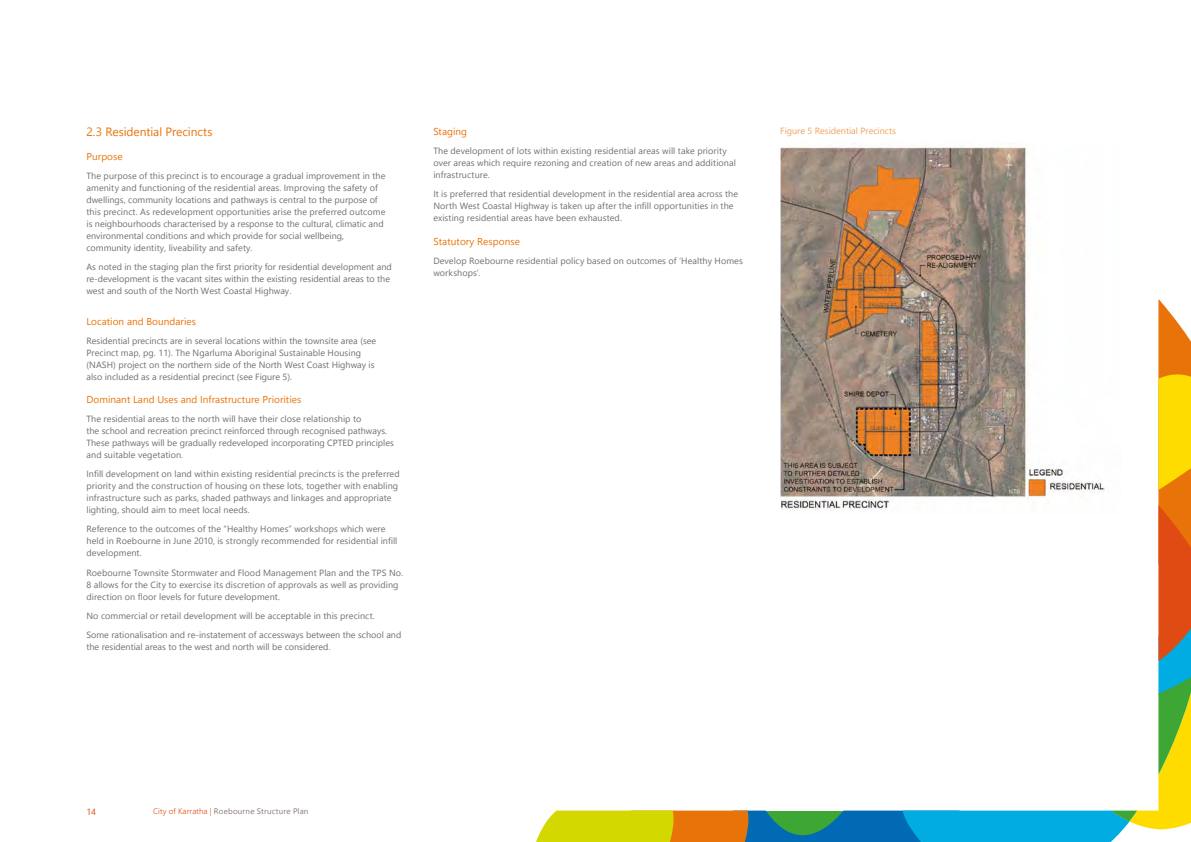
<style>
.page{position:relative;width:1191px;height:842px;background:#fff}
.page>*{position:absolute;margin:0;border:0;box-sizing:border-box;transform-origin:0 0}
.t1{font:12px "Segoe UI";letter-spacing:-.005em;color:#e87308}
.t2{font:10px "Segoe UI";letter-spacing:.005em;color:#e87308}
.t3{font:9px/12px "Segoe UI";letter-spacing:.005em;color:#706f6f}
.t4{font:9px "Segoe UI";color:#f1a058}
.t5{font:9px "Segoe UI";color:#df4b12}
.t6{font:8px "Segoe UI";letter-spacing:.025em;color:#887b76}
.s1{font-weight:300;color:#df4b12}
</style>
<div class="page">
<svg style="left:959px;top:810px;width:208px;height:32px;background:#21b6e4"></svg>
<svg style="left:1110px;top:299px;width:81px;height:530px"></svg>
<svg style="left:536px;top:810px;width:423px;height:32px;background:#779f5c"></svg>
<img style="left:780px;top:145px;width:341px;height:370px">
<h1 class="t1" style="left:86px;top:123px;width:128px">2.3 Residential Precincts</h1>
<p class="t2" style="left:86px;top:149px;width:38px">Purpose</p>
<p class="t3" style="left:86px;top:169px;width:300px">The purpose of this precinct is to encourage a gradual improvement in the amenity and functioning of the residential areas. Improving the safety of dwellings, community locations and pathways is central to the purpose of this precinct. As redevelopment opportunities arise the preferred outcome is neighbourhoods characterised by a response to the cultural, climatic and environmental conditions and which provide for social wellbeing, community identity, liveability and safety.</p>
<p class="t3" style="left:86px;top:260px;width:307px">As noted in the staging plan the first priority for residential development and re-development is the vacant sites within the existing residential areas to the west and south of the North West Coastal Highway.</p>
<p class="t2" style="left:86px;top:313px;width:111px">Location and Boundaries</p>
<p class="t3" style="left:86px;top:334px;width:291px">Residential precincts are in several locations within the townsite area (see Precinct map, pg. 11). The Ngarluma Aboriginal Sustainable Housing (NASH) project on the northern side of the North West Coast Highway is also included as a residential precinct (see Figure 5).</p>
<p class="t2" style="left:86px;top:392px;width:216px">Dominant Land Uses and Infrastructure Priorities</p>
<p class="t3" style="left:86px;top:413px;width:309px">The residential areas to the north will have their close relationship to<br>the school and recreation precinct reinforced through recognised pathways.<br>These pathways will be gradually redeveloped incorporating CPTED principles and suitable vegetation.</p>
<p class="t3" style="left:86px;top:468px;width:315px">Infill development on land within existing residential precincts is the preferred priority and the construction of housing on these lots, together with enabling infrastructure such as parks, shaded pathways and linkages and appropriate lighting, should aim to meet local needs.</p>
<p class="t3" style="left:86px;top:523px;width:312px">Reference to the outcomes of the “Healthy Homes” workshops which were held in Roebourne in June 2010, is strongly recommended for residential infill development.</p>
<p class="t3" style="left:86px;top:566px;width:318px">Roebourne Townsite Stormwater and Flood Management Plan and the TPS No.<br>8 allows for the City to exercise its discretion of approvals as well as providing direction on floor levels for future development.</p>
<p class="t3" style="left:86px;top:605px;width:316px;line-height:19.1px">No commercial or retail development will be acceptable in this precinct.<br>Some rationalisation and re-instatement of accessways between the school and</p>
<p class="t3" style="left:86px;top:640px;width:245px">the residential areas to the west and north will be considered.</p>
<p class="t2" style="left:433px;top:124px;width:35px">Staging</p>
<p class="t4" style="left:780px;top:124px;width:117px">Figure 5 Residential Precincts</p>
<p class="t3" style="left:433px;top:144px;width:304px">The development of lots within existing residential areas will take priority over areas which require rezoning and creation of new areas and additional infrastructure.</p>
<p class="t3" style="left:433px;top:187px;width:306px">It is preferred that residential development in the residential area across the<br>North West Coastal Highway is taken up after the infill opportunities in the existing residential areas have been exhausted.</p>
<p class="t2" style="left:433px;top:233px;width:88px">Statutory Response</p>
<p class="t3" style="left:433px;top:254px;width:311px">Develop Roebourne residential policy based on outcomes of ‘Healthy Homes workshops’.</p>
<p class="t5" style="left:86px;top:805px;width:11px">14</p>
<p class="t6" style="left:153px;top:805px;width:157px"><span class="s1">City of Karratha |</span> Roebourne Structure Plan</p>
</div>
